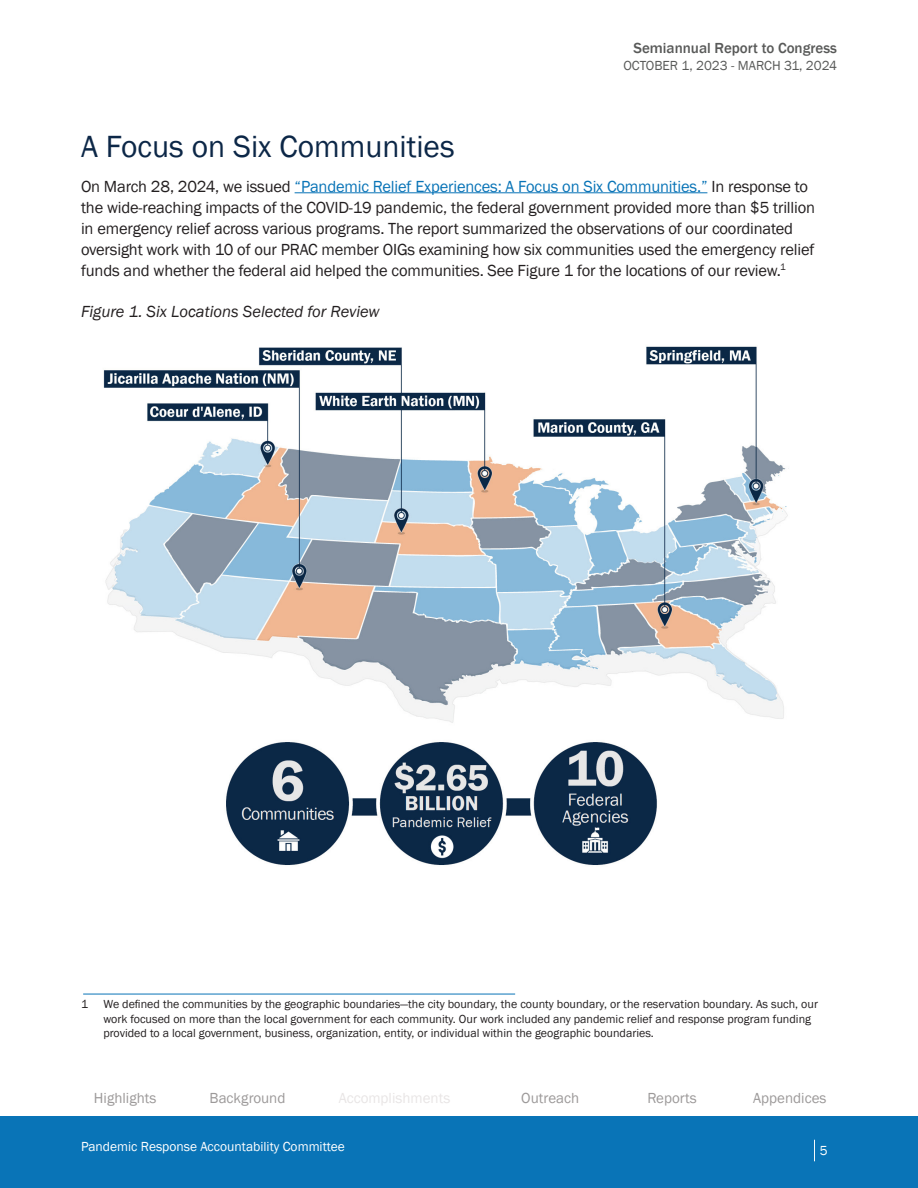
<style>
.page{position:relative;width:918px;height:1188px;background:#fff}
.page>*{position:absolute;margin:0;border:0;box-sizing:border-box;transform-origin:0 0}
.t1{font:31.5px "Franklin Gothic";color:#0c2747}
.t2{font:16.5px/21px "Franklin Gothic";letter-spacing:-.01em;color:#231f20}
.t3{font:italic 16.5px "Franklin Gothic";color:#231f20}
.t4{font:15px "Franklin Gothic";color:#9c9999}
.t5{font:500 15px "Franklin Gothic";color:#595a59}
.t6{font:15px "Franklin Gothic";color:#e8e5e5}
.t7{font:13.5px "Franklin Gothic";color:#fff}
.t8{font:13.5px "Franklin Gothic";color:#595a59}
.t9{font:12px/14.4px "Franklin Gothic";color:#231f20}
.s1{color:#0974b7}
</style>
<div class="page">
<div style="left:0;top:1117px;width:918px;height:71px;background:#0974b7"></div>
<svg style="left:814px;top:1140px;width:1px;height:21px"></svg>
<hr style="left:295px;top:192px;width:412px;height:1px;background:#0974b7">
<img style="left:103px;top:346px;width:686px;height:519px">
<hr style="left:83px;top:994px;width:432px;height:1px;background:#0974b7">
<p class="t5" style="left:633px;top:39px;width:205px">Semiannual Report to Congress</p>
<p class="t8" style="left:623px;top:57px;width:215px">OCTOBER 1, 2023 - MARCH 31, 2024</p>
<h4 class="t1" style="left:81px;top:127px;width:375px">A Focus on Six Communities</h4>
<p class="t2" style="left:81px;top:176px;width:736px">On March 28, 2024, we issued <span class="s1">“Pandemic Relief Experiences: A Focus on Six Communities.”</span> In response to the wide-reaching impacts of the COVID-19 pandemic, the federal government provided more than $5 trillion in emergency relief across various programs. The report summarized the observations of our coordinated oversight work with 10 of our PRAC member OIGs examining how six communities used the emergency relief funds and whether the federal aid helped the communities. See Figure 1 for the locations of our review.<sup>1</sup></p>
<p class="t3" style="left:81px;top:301px;width:300px">Figure 1. Six Locations Selected for Review</p>
<p class="t9" style="left:81px;top:998px;width:9px">1</p>
<p class="t9" style="left:104px;top:998px;width:716px">We defined the communities by the geographic boundaries—the city boundary, the county boundary, or the reservation boundary. As such, our work focused on more than the local government for each community. Our work included any pandemic relief and response program funding provided to a local government, business, organization, entity, or individual within the geographic boundaries.</p>
<p class="t6" style="left:339px;top:1089px;width:113px">Accomplishments</p>
<p class="t4" style="left:521px;top:1089px;width:60px">Outreach</p>
<p class="t4" style="left:94px;top:1089px;width:64px">Highlights</p>
<p class="t4" style="left:210px;top:1089px;width:77px">Background</p>
<p class="t4" style="left:647px;top:1089px;width:51px">Reports</p>
<p class="t4" style="left:753px;top:1089px;width:75px">Appendices</p>
<p class="t7" style="left:81px;top:1138px;width:265px">Pandemic Response Accountability Committee</p>
<p class="t7" style="left:820px;top:1142px;width:9px">5</p>
</div>
